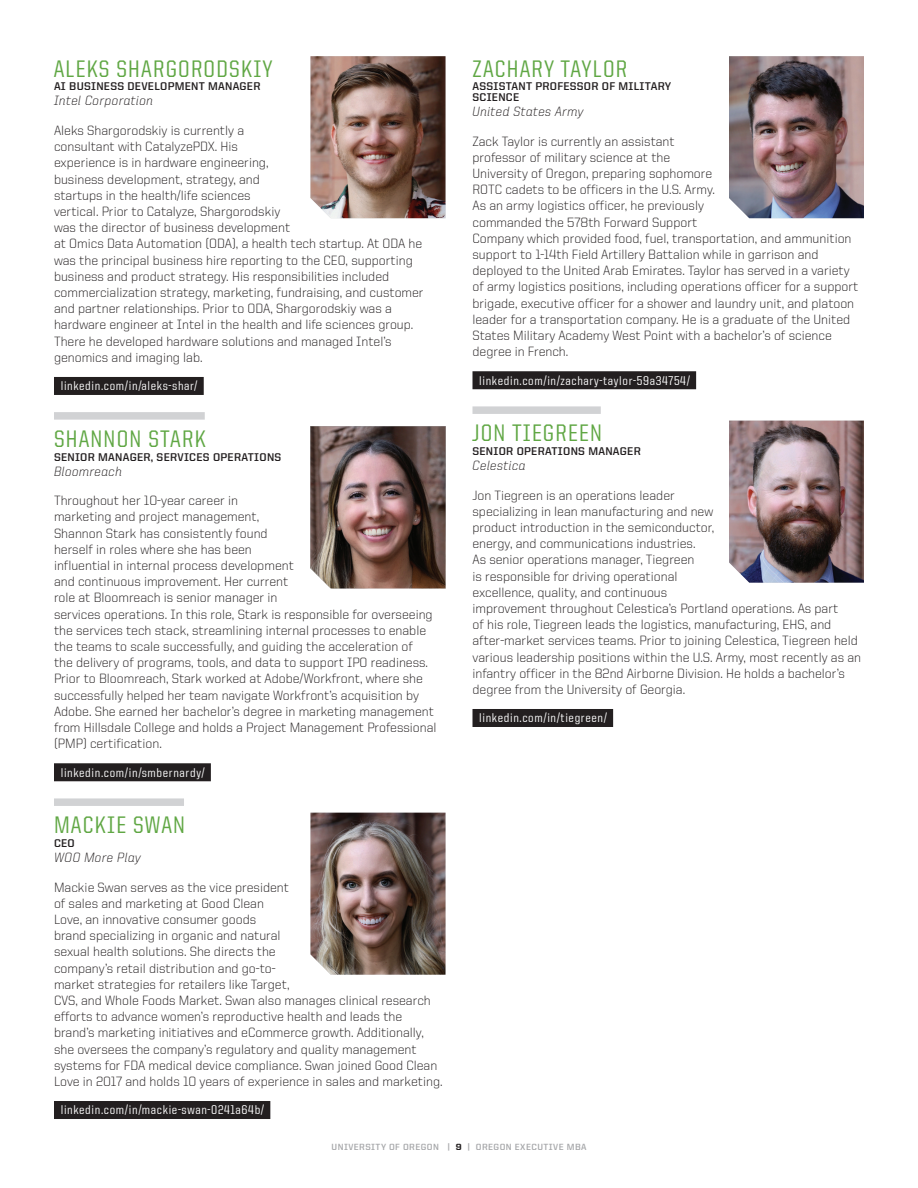
<style>
.page{position:relative;width:918px;height:1188px;background:#fff}
.page>*{position:absolute;margin:0;border:0;box-sizing:border-box;transform-origin:0 0}
.t1{font:500 24px "United Sans Semi Cond";letter-spacing:.05em;color:#60a744}
.t2{font:300 13.5px/16.2px "United Sans Reg";color:#231f20}
.t3{font:300 13.5px "United Italic Reg";letter-spacing:.025em;color:#231f20}
.t4{font:500 12.75px "United Sans Semi Cond";letter-spacing:.05em;color:#fff}
.t5{font:700 11.25px/10.5px "United Sans Reg";letter-spacing:.025em;color:#231f20}
.t6{font:700 9px "United Sans Reg";letter-spacing:.05em;color:#a7a8aa}
.s1{font-weight:800;color:#231f20}
</style>
<div class="page">
<div style="left:54px;top:377px;width:150px;height:18px;background:#231f20"></div>
<div style="left:54px;top:412px;width:151px;height:8px;background:#d1d2d4"></div>
<div style="left:54px;top:763px;width:157px;height:18px;background:#231f20"></div>
<div style="left:54px;top:798px;width:130px;height:8px;background:#d1d2d4"></div>
<div style="left:54px;top:1101px;width:216px;height:18px;background:#231f20"></div>
<img style="left:310px;top:56px;width:136px;height:162px">
<img style="left:310px;top:426px;width:136px;height:162px">
<img style="left:310px;top:813px;width:136px;height:162px">
<div style="left:472px;top:371px;width:224px;height:18px;background:#231f20"></div>
<div style="left:472px;top:406px;width:129px;height:8px;background:#d1d2d4"></div>
<div style="left:472px;top:709px;width:141px;height:18px;background:#231f20"></div>
<img style="left:729px;top:56px;width:135px;height:162px">
<img style="left:729px;top:421px;width:135px;height:162px">
<h1 class="t1" style="left:54px;top:56px;width:221px">ALEKS SHARGORODSKIY</h1>
<p class="t5" style="left:54px;top:81px;width:208px">AI BUSINESS DEVELOPMENT MANAGER</p>
<p class="t3" style="left:54px;top:94px;width:101px">Intel Corporation</p>
<p class="t2" style="left:54px;top:122px;width:371px">Aleks Shargorodskiy is currently a<br>consultant with CatalyzePDX. His<br>experience is in hardware engineering,<br>business development, strategy, and<br>startups in the health/life sciences<br>vertical. Prior to Catalyze, Shargorodskiy<br>was the director of business development<br>at Omics Data Automation (ODA), a health tech startup. At ODA he was the principal business hire reporting to the CEO, supporting business and product strategy. His responsibilities included commercialization strategy, marketing, fundraising, and customer and partner relationships. Prior to ODA, Shargorodskiy was a hardware engineer at Intel in the health and life sciences group.<br>There he developed hardware solutions and managed Intel’s genomics and imaging lab.</p>
<p class="t4" style="left:61px;top:379px;width:138px">linkedin.com/in/aleks-shar/</p>
<h1 class="t1" style="left:54px;top:426px;width:153px">SHANNON STARK</h1>
<p class="t5" style="left:54px;top:451px;width:229px">SENIOR MANAGER, SERVICES OPERATIONS</p>
<p class="t3" style="left:54px;top:464px;width:69px">Bloomreach</p>
<p class="t2" style="left:54px;top:492px;width:384px">Throughout her 10-year career in<br>marketing and project management,<br>Shannon Stark has consistently found<br>herself in roles where she has been<br>influential in internal process development<br>and continuous improvement. Her current<br>role at Bloomreach is senior manager in<br>services operations. In this role, Stark is responsible for overseeing the services tech stack, streamlining internal processes to enable the teams to scale successfully, and guiding the acceleration of<br>the delivery of programs, tools, and data to support IPO readiness.<br>Prior to Bloomreach, Stark worked at Adobe/Workfront, where she successfully helped her team navigate Workfront’s acquisition by Adobe. She earned her bachelor’s degree in marketing management from Hillsdale College and holds a Project Management Professional (PMP) certification.</p>
<p class="t4" style="left:61px;top:766px;width:146px">linkedin.com/in/smbernardy/</p>
<h1 class="t1" style="left:54px;top:812px;width:133px">MACKIE SWAN</h1>
<p class="t5" style="left:54px;top:838px;width:22px">CEO</p>
<p class="t3" style="left:54px;top:850px;width:89px">WOO More Play</p>
<p class="t2" style="left:54px;top:879px;width:390px">Mackie Swan serves as the vice president<br>of sales and marketing at Good Clean<br>Love, an innovative consumer goods<br>brand specializing in organic and natural<br>sexual health solutions. She directs the<br>company’s retail distribution and go-to-<br>market strategies for retailers like Target,<br>CVS, and Whole Foods Market. Swan also manages clinical research efforts to advance women’s reproductive health and leads the brand’s marketing initiatives and eCommerce growth. Additionally, she oversees the company’s regulatory and quality management systems for FDA medical device compliance. Swan joined Good Clean Love in 2017 and holds 10 years of experience in sales and marketing.</p>
<p class="t4" style="left:61px;top:1103px;width:205px">linkedin.com/in/mackie-swan-0241a64b/</p>
<h1 class="t1" style="left:472px;top:56px;width:156px">ZACHARY TAYLOR</h1>
<p class="t5" style="left:472px;top:81px;width:200px">ASSISTANT PROFESSOR OF MILITARY<br>SCIENCE</p>
<p class="t3" style="left:472px;top:104px;width:113px">United States Army</p>
<p class="t2" style="left:472px;top:133px;width:387px">Zack Taylor is currently an assistant<br>professor of military science at the<br>University of Oregon, preparing sophomore<br>ROTC cadets to be officers in the U.S. Army.<br>As an army logistics officer, he previously<br>commanded the 578th Forward Support<br>Company which provided food, fuel, transportation, and ammunition support to 1-14th Field Artillery Battalion while in garrison and deployed to the United Arab Emirates. Taylor has served in a variety of army logistics positions, including operations officer for a support brigade, executive officer for a shower and laundry unit, and platoon leader for a transportation company. He is a graduate of the United States Military Academy West Point with a bachelor’s of science degree in French.</p>
<p class="t4" style="left:479px;top:374px;width:212px">linkedin.com/in/zachary-taylor-59a34754/</p>
<h1 class="t1" style="left:472px;top:420px;width:131px">JON TIEGREEN</h1>
<p class="t5" style="left:472px;top:446px;width:170px">SENIOR OPERATIONS MANAGER</p>
<p class="t3" style="left:472px;top:458px;width:55px">Celestica</p>
<p class="t2" style="left:472px;top:487px;width:390px">Jon Tiegreen is an operations leader<br>specializing in lean manufacturing and new<br>product introduction in the semiconductor,<br>energy, and communications industries.<br>As senior operations manager, Tiegreen<br>is responsible for driving operational<br>excellence, quality, and continuous<br>improvement throughout Celestica’s Portland operations. As part<br>of his role, Tiegreen leads the logistics, manufacturing, EHS, and after-market services teams. Prior to joining Celestica, Tiegreen held various leadership positions within the U.S. Army, most recently as an infantry officer in the 82nd Airborne Division. He holds a bachelor’s degree from the University of Georgia.</p>
<p class="t4" style="left:479px;top:711px;width:129px">linkedin.com/in/tiegreen/</p>
<p class="t6" style="left:332px;top:1142px;width:256px">UNIVERSITY OF OREGON | <span class="s1">9</span> | OREGON EXECUTIVE MBA</p>
</div>
